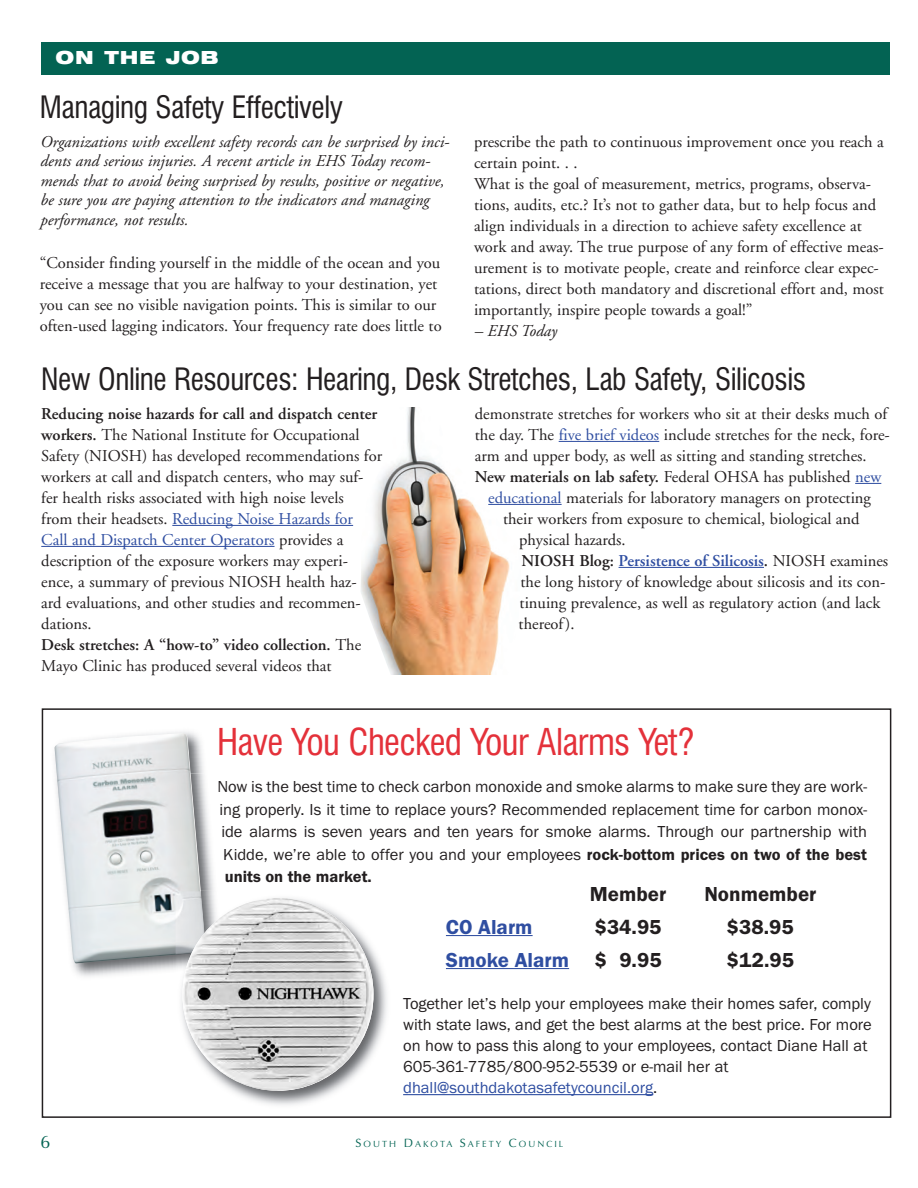
<style>
.page{position:relative;width:918px;height:1188px;background:#fff}
.page>*{position:absolute;margin:0;border:0;box-sizing:border-box;transform-origin:0 0}
.t1{font:condensed 36px "Swiss 721 BT";letter-spacing:-.02em;color:#e4313a}
.t2{font:condensed 30px "Swiss 721 BT";letter-spacing:-.015em;color:#231f20}
.t3{font:600 21px "Franklin Gothic";color:#231f20}
.t4{font:600 21px "Franklin Gothic";color:#2f4ea1}
.t5{font:900 expanded 18px "Swiss 721 BT";letter-spacing:.04em;color:#fff}
.t6{font:18px "Optima";color:#036353}
.t7{font:16.5px/21px "Adobe Garamond";color:#231f20}
.t8{font:16.5px/21px "Franklin Gothic";color:#231f20}
.t9{font:italic 16.5px/19.5px "Adobe Garamond";color:#231f20}
.t10{font:600 16.5px "Adobe Garamond";color:#231f20}
.t11{font:600 16.5px "Adobe Garamond";color:#2f4ea1}
.t12{font:600 16.5px "Franklin Gothic";color:#231f20}
.t13{font:9px "Optima";letter-spacing:.22em;color:#036353}
.s1{font-weight:600}
.s2{color:#2f4ea1}
.s3{font-weight:400}
.s4{font-weight:400;color:#2f4ea1}
.s5{color:#231f20}
.s6{font-weight:400;color:#231f20}
.s7{color:#fff}
.s8{font-size:12px}
</style>
<div class="page">
<hr style="left:172px;top:525px;width:181px;height:1px;background:#2f4ea1">
<hr style="left:41px;top:546px;width:234px;height:1px;background:#2f4ea1">
<hr style="left:559px;top:441px;width:100px;height:1px;background:#2f4ea1">
<svg style="left:855px;top:483px;width:26px;height:1px"></svg>
<hr style="left:488px;top:504px;width:74px;height:1px;background:#2f4ea1">
<hr style="left:619px;top:567px;width:145px;height:1px;background:#2f4ea1">
<img style="left:361px;top:407px;width:161px;height:267px">
<img style="left:73px;top:731px;width:119px;height:246px">
<img style="left:206px;top:801px;width:8px;height:90px">
<img style="left:54px;top:733px;width:152px;height:231px">
<hr style="left:446px;top:935px;width:87px;height:1px;background:#2f4ea1">
<hr style="left:446px;top:968px;width:123px;height:1px;background:#2f4ea1">
<hr style="left:403px;top:1094px;width:250px;height:1px;background:#2f4ea1">
<img style="left:176px;top:898px;width:211px;height:207px">
<img style="left:176px;top:891px;width:51px;height:84px">
<img style="left:176px;top:891px;width:30px;height:64px">
<img style="left:182px;top:898px;width:192px;height:193px;border-radius:50%">
<div style="left:42px;top:708px;width:849px;height:410px;border:2px solid #231f20"></div>
<div style="left:42px;top:42px;width:848px;height:32px;background:#036353"></div>
<p class="t5" style="left:56px;top:51px;width:165px">ON THE JOB</p>
<h2 class="t2" style="left:40px;top:95px;width:305px">Managing Safety Effectively</h2>
<p class="t9" style="left:40px;top:133px;width:411px">Organizations with excellent safety records can be surprised by inci&shy;dents and serious injuries. A recent article in EHS Today recom&shy;mends that to avoid being surprised by results, positive or negative, be sure you are paying attention to the indicators and managing performance, not results.</p>
<p class="t7" style="left:40px;top:254px;width:403px">“Consider finding yourself in the middle of the ocean and you receive a message that you are halfway to your destination, yet you can see no visible navigation points. This is similar to our often-used lagging indicators. Your frequency rate does little to</p>
<p class="t7" style="left:474px;top:133px;width:411px">prescribe the path to continuous improvement once you reach a certain point. . .<br>What is the goal of measurement, metrics, programs, observa&shy;tions, audits, etc.? It’s not to gather data, but to help focus and align individuals in a direction to achieve safety excellence at work and away. The true purpose of any form of effective meas&shy;urement is to motivate people, create and reinforce clear expec&shy;tations, direct both mandatory and discretional effort and, most importantly, inspire people towards a goal!”</p>
<p class="t9" style="left:474px;top:322px;width:84px">– EHS Today</p>
<h2 class="t2" style="left:41px;top:367px;width:767px">New Online Resources: Hearing, Desk Stretches, Lab Safety, Silicosis</h2>
<p class="t7" style="left:41px;top:405px;width:342px"><span class="s1">Reducing noise hazards for call and dispatch center workers.</span> The National Institute for Occupational Safety (NIOSH) has developed recommendations for workers at call and dispatch centers, who may suf&shy;fer health risks associated with high noise levels<br>from their headsets. <span class="s2">Reducing Noise Hazards for Call and Dispatch Center Operators</span> provides a description of the exposure workers may experi&shy;ence, a summary of previous NIOSH health haz-<br>ard evaluations, and other studies and recommen&shy;dations.<br><span class="s1">Desk stretches: A “how-to” video collection.</span> The Mayo Clinic has produced several videos that</p>
<p class="t7" style="left:475px;top:405px;width:414px">demonstrate stretches for workers who sit at their desks much of</p>
<p class="t7" style="left:475px;top:426px;width:417px">the day. The <span class="s2">five brief videos</span> include stretches for the neck, fore-</p>
<p class="t7" style="left:475px;top:447px;width:393px">arm and upper body, as well as sitting and standing stretches.</p>
<p class="t10" style="left:475px;top:470px;width:408px">New materials on lab safety. <span class="s3">Federal OHSA has published</span> <span class="s4">new</span></p>
<p class="t7" style="left:488px;top:489px;width:384px"><span class="s2">educational</span> materials for laboratory managers on protecting</p>
<p class="t7" style="left:503px;top:510px;width:358px">their workers from exposure to chemical, biological and</p>
<p class="t7" style="left:519px;top:531px;width:108px">physical hazards.</p>
<p class="t11" style="left:521px;top:554px;width:368px"><span class="s5">NIOSH Blog:</span> Persistence of Silicosis<span class="s5">.</span> <span class="s6">NIOSH examines</span></p>
<p class="t7" style="left:521px;top:573px;width:366px">the long history of knowledge about silicosis and its con-</p>
<p class="t7" style="left:520px;top:594px;width:362px">tinuing prevalence, as well as regulatory action (and lack</p>
<p class="t7" style="left:519px;top:615px;width:57px">thereof).</p>
<h1 class="t1" style="left:217px;top:728px;width:479px">Have You Checked Your Alarms Yet?</h1>
<p class="t8" style="left:217px;top:778px;width:651px">Now is the best time to check carbon monoxide and smoke alarms to make sure they are work-</p>
<p class="t8" style="left:219px;top:800px;width:649px">ing properly. Is it time to replace yours? Recommended replacement time for carbon monox-</p>
<p class="t8" style="left:221px;top:823px;width:647px">ide alarms is seven years and ten years for smoke alarms. Through our partnership with</p>
<p class="t8" style="left:223px;top:845px;width:645px">Kidde, we’re able to offer you and your employees <span class="s1">rock-bottom prices on two of the best</span></p>
<p class="t12" style="left:225px;top:871px;width:148px">units on the market.</p>
<p class="t3" style="left:590px;top:887px;width:78px">Member</p>
<p class="t3" style="left:704px;top:887px;width:114px">Nonmember</p>
<p class="t4" style="left:446px;top:920px;width:88px">CO Alarm</p>
<p class="t3" style="left:595px;top:920px;width:68px">$34.95</p>
<p class="t3" style="left:727px;top:920px;width:68px">$38.95</p>
<p class="t4" style="left:446px;top:953px;width:217px">Smoke Alarm <span class="s5">$</span><span class="s7">0</span><span class="s5">9.95</span></p>
<p class="t3" style="left:727px;top:953px;width:69px">$12.95</p>
<p class="t8" style="left:403px;top:995px;width:470px">Together let’s help your employees make their homes safer, comply with state laws, and get the best alarms at the best price. For more on how to pass this along to your employees, contact Diane Hall at 605-361-7785/800-952-5539 or e-mail her at <span class="s2">dhall@southdakotasafetycouncil.org</span>.</p>
<p class="t6" style="left:40px;top:1135px;width:12px">6</p>
<p class="t13" style="left:356px;top:1141px;width:209px"><span class="s8">S</span>OUTH <span class="s8">D</span>AKOTA <span class="s8">S</span>AFETY <span class="s8">C</span>OUNCIL</p>
</div>
